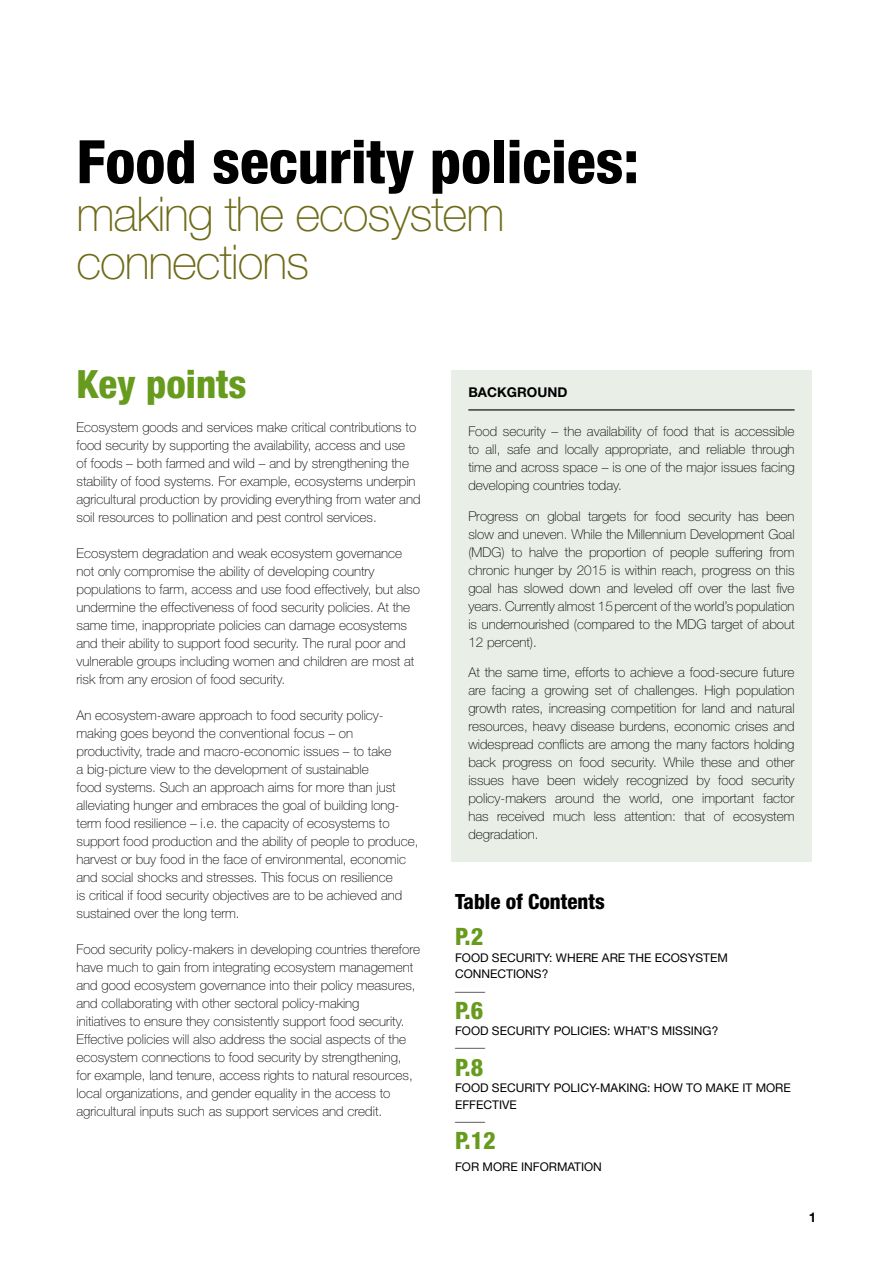
<style>
.page{position:relative;width:893px;height:1263px;background:#fff}
.page>*{position:absolute;margin:0;border:0;box-sizing:border-box;transform-origin:0 0}
.t1{font:800 condensed 60px "Helvetica Neue LT Std";color:#000}
.t2{font:100 48px/48px "Helvetica Neue LT Std";letter-spacing:-.025em;color:#6e6a17}
.t3{font:800 condensed 39px "Helvetica Neue LT Std";color:#679b1d}
.t4{font:800 condensed 24px "Helvetica Neue LT Std";color:#679b1d}
.t5{font:800 condensed 21px "Helvetica Neue LT Std";color:#000}
.t6{font:100 13.5px/18px "Helvetica Neue LT Std";color:#000}
.t7{font:700 13.5px "Helvetica Neue LT Std";color:#000}
.t8{font:12px "Helvetica Neue LT Std";color:#000}
</style>
<div class="page">
<div style="left:451px;top:370px;width:361px;height:492px;background:#e9eee6"></div>
<hr style="left:468px;top:409px;width:327px;height:1px;background:#000">
<h1 class="t1" style="left:77px;top:125px;width:564px">Food security policies:</h1>
<h2 class="t2" style="left:77px;top:190px;width:429px">making the ecosystem connections</h2>
<h3 class="t3" style="left:77px;top:360px;width:172px">Key points</h3>
<p class="t6" style="left:77px;top:418px;width:345px">Ecosystem goods and services make critical contributions to food security by supporting the availability, access and use<br>of foods – both farmed and wild – and by strengthening the stability of food systems. For example, ecosystems underpin agricultural production by providing everything from water and soil resources to pollination and pest control services.</p>
<p class="t6" style="left:77px;top:544px;width:345px">Ecosystem degradation and weak ecosystem governance not only compromise the ability of developing country populations to farm, access and use food effectively, but also undermine the effectiveness of food security policies. At the same time, inappropriate policies can damage ecosystems and their ability to support food security. The rural poor and vulnerable groups including women and children are most at risk from any erosion of food security.</p>
<p class="t6" style="left:77px;top:706px;width:343px">An ecosystem-aware approach to food security policy&shy;making goes beyond the conventional focus – on productivity, trade and macro-economic issues – to take<br>a big-picture view to the development of sustainable<br>food systems. Such an approach aims for more than just alleviating hunger and embraces the goal of building long&shy;term food resilience – i.e. the capacity of ecosystems to support food production and the ability of people to produce, harvest or buy food in the face of environmental, economic and social shocks and stresses. This focus on resilience<br>is critical if food security objectives are to be achieved and sustained over the long term.</p>
<p class="t6" style="left:77px;top:940px;width:345px">Food security policy-makers in developing countries therefore have much to gain from integrating ecosystem management and good ecosystem governance into their policy measures, and collaborating with other sectoral policy-making<br>initiatives to ensure they consistently support food security.<br>Effective policies will also address the social aspects of the ecosystem connections to food security by strengthening,<br>for example, land tenure, access rights to natural resources, local organizations, and gender equality in the access to agricultural inputs such as support services and credit.</p>
<p class="t7" style="left:468px;top:383px;width:101px">BACKGROUND</p>
<p class="t6" style="left:468px;top:422px;width:328px;text-align:justify">Food security – the availability of food that is accessible to all, safe and locally appropriate, and reliable through time and across space – is one of the major issues facing developing countries today.</p>
<p class="t6" style="left:468px;top:507px;width:328px;text-align:justify">Progress on global targets for food security has been slow and uneven. While the Millennium Development Goal (MDG) to halve the proportion of people suffering from chronic hunger by 2015 is within reach, progress on this goal has slowed down and leveled off over the last five years. Currently almost 15percent of the world’s population is undernourished (compared to the MDG target of about 12 percent).</p>
<p class="t6" style="left:468px;top:663px;width:328px;text-align:justify">At the same time, efforts to achieve a food-secure future are facing a growing set of challenges. High population growth rates, increasing competition for land and natural resources, heavy disease burdens, economic crises and widespread conflicts are among the many factors holding back progress on food security. While these and other issues have been widely recognized by food security policy-makers around the world, one important factor has received much less attention: that of ecosystem degradation.</p>
<h3 class="t5" style="left:455px;top:888px;width:151px">Table of Contents</h3>
<h3 class="t4" style="left:455px;top:922px;width:30px">P.2</h3>
<p class="t8" style="left:455px;top:950px;width:17px">FOOD</p>
<p class="t8" style="left:492px;top:950px;width:9px">SECURIT</p>
<p class="t8" style="left:543px;top:950px;width:23px">Y: WHERE</p>
<p class="t8" style="left:602px;top:950px;width:9px">ARE</p>
<p class="t8" style="left:629px;top:950px;width:9px">THE</p>
<p class="t8" style="left:655px;top:950px;width:9px">ECOS</p>
<p class="t8" style="left:688px;top:950px;width:17px">YSTEM</p>
<p class="t8" style="left:455px;top:967px;width:9px">CONNECTIONS</p>
<p class="t8" style="left:542px;top:967px;width:8px">?</p>
<p class="t8" style="left:455px;top:979px;width:31px">_____</p>
<h3 class="t4" style="left:455px;top:995px;width:30px">P.6</h3>
<p class="t8" style="left:455px;top:1024px;width:17px">FOOD</p>
<p class="t8" style="left:492px;top:1024px;width:9px">SECURIT</p>
<p class="t8" style="left:543px;top:1024px;width:42px">Y POLICIES</p>
<p class="t8" style="left:607px;top:1024px;width:16px">: WHAT</p>
<p class="t8" style="left:647px;top:1024px;width:23px">’S MISSING</p>
<p class="t8" style="left:712px;top:1024px;width:8px">?</p>
<p class="t8" style="left:455px;top:1036px;width:31px">_____</p>
<h3 class="t4" style="left:455px;top:1052px;width:30px">P.8</h3>
<p class="t8" style="left:455px;top:1080px;width:17px">FOOD</p>
<p class="t8" style="left:492px;top:1080px;width:9px">SECURIT</p>
<p class="t8" style="left:543px;top:1080px;width:67px">Y POLICY-MAKING</p>
<p class="t8" style="left:647px;top:1080px;width:17px">: HOW</p>
<p class="t8" style="left:686px;top:1080px;width:29px">TO MAKE</p>
<p class="t8" style="left:742px;top:1080px;width:23px">IT MORE</p>
<p class="t8" style="left:455px;top:1097px;width:8px">EFFECTI</p>
<p class="t8" style="left:502px;top:1097px;width:15px">VE</p>
<p class="t8" style="left:455px;top:1109px;width:31px">_____</p>
<h3 class="t4" style="left:455px;top:1125px;width:42px">P.12</h3>
<p class="t8" style="left:455px;top:1160px;width:37px">FOR MORE</p>
<p class="t8" style="left:521px;top:1160px;width:9px">INFORMATION</p>
<p class="t7" style="left:809px;top:1208px;width:9px">1</p>
</div>
